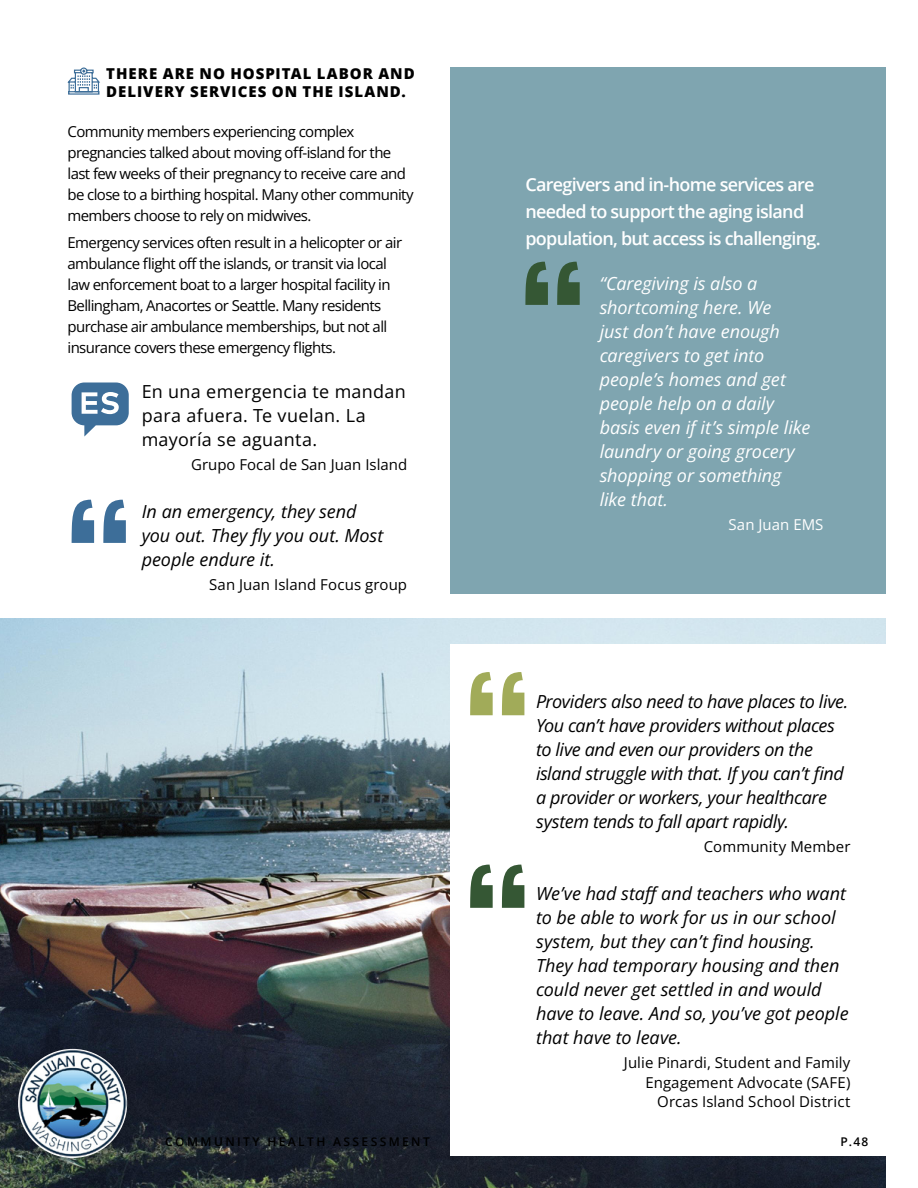
<style>
.page{position:relative;width:918px;height:1188px;background:#fff}
.page>*{position:absolute;margin:0;border:0;box-sizing:border-box;transform-origin:0 0}
.t1{font:italic 18px/24px "Open Sans";letter-spacing:-.01em;color:#000}
.t2{font:italic 18px/24px "Open Sans";letter-spacing:-.005em;color:#fff}
.t3{font:600 18px/27px "Open Sans";letter-spacing:-.04em;color:#fff}
.t4{font:18px/24px "Open Sans";letter-spacing:.015em;color:#000}
.t5{font:15px/21px "Open Sans";letter-spacing:-.04em;color:#000}
.t6{font:15px/19.5px "Open Sans";letter-spacing:.005em;color:#000;text-align:right}
.t7{font:800 15px/18px "Open Sans";letter-spacing:.065em;color:#000}
.t8{font:15px "Open Sans";color:#000}
.t9{font:15px "Open Sans";letter-spacing:.005em;color:#fff}
.t10{font:600 12px "Open Sans";letter-spacing:.2em;color:#000}
</style>
<div class="page">
<div style="left:450px;top:68px;width:436px;height:526px;background:#7fa5b0"></div>
<img style="left:0;top:619px;width:886px;height:569px">
<div style="left:450px;top:644px;width:468px;height:512px;background:#fff"></div>
<svg style="left:72px;top:383px;width:57px;height:54px"></svg>
<svg style="left:72px;top:500px;width:54px;height:43px"></svg>
<svg style="left:525px;top:262px;width:55px;height:43px"></svg>
<svg style="left:470px;top:865px;width:54px;height:43px"></svg>
<svg style="left:470px;top:672px;width:54px;height:43px"></svg>
<svg style="left:67px;top:67px;width:33px;height:28px"></svg>
<img style="left:19px;top:1050px;width:107px;height:106px">
<p class="t7" style="left:106px;top:64px;width:310px">THERE ARE NO HOSPITAL LABOR AND<br>DELIVERY SERVICES ON THE ISLAND.</p>
<p class="t5" style="left:68px;top:121px;width:348px">Community members experiencing complex pregnancies talked about moving off-island for the last few weeks of their pregnancy to receive care and be close to a birthing hospital. Many other community members choose to rely on midwives.</p>
<p class="t5" style="left:68px;top:232px;width:336px">Emergency services often result in a helicopter or air ambulance flight off the islands, or transit via local law enforcement boat to a larger hospital facility in Bellingham, Anacortes or Seattle. Many residents purchase air ambulance memberships, but not all insurance covers these emergency flights.</p>
<p class="t4" style="left:142px;top:379px;width:266px">En una emergencia te mandan para afuera. Te vuelan. La mayoría se aguanta.</p>
<p class="t8" style="left:191px;top:455px;width:217px">Grupo Focal de San Juan Island</p>
<p class="t1" style="left:142px;top:499px;width:243px">In an emergency, they send you out. They fly you out. Most people endure it.</p>
<p class="t6" style="left:209px;top:575px;width:200px">San Juan Island Focus group</p>
<p class="t3" style="left:525px;top:171px;width:297px">Caregivers and in-home services are needed to support the aging island population, but access is challenging.</p>
<p class="t2" style="left:600px;top:271px;width:212px">“Caregiving is also a shortcoming here. We<br>just don’t have enough caregivers to get into people’s homes and get people help on a daily basis even if it’s simple like laundry or going grocery shopping or something like that.</p>
<p class="t9" style="left:728px;top:515px;width:97px">San Juan EMS</p>
<p class="t1" style="left:536px;top:689px;width:314px">Providers also need to have places to live.<br>You can’t have providers without places to live and even our providers on the island struggle with that. If you can’t find a provider or workers, your healthcare system tends to fall apart rapidly.</p>
<p class="t6" style="left:704px;top:837px;width:148px">Community Member</p>
<p class="t1" style="left:536px;top:881px;width:314px">We’ve had staff and teachers who want to be able to work for us in our school system, but they can’t find housing.<br>They had temporary housing and then could never get settled in and would have to leave. And so, you’ve got people that have to leave.</p>
<p class="t6" style="left:624px;top:1053px;width:228px">Julie Pinardi, Student and Family<br>Engagement Advocate (SAFE)<br>Orcas Island School District</p>
<p class="t10" style="left:165px;top:1133px;width:266px">COMMUNITY HEALTH ASSESSMENT</p>
<p class="t10" style="left:840px;top:1133px;width:29px">P.48</p>
</div>
